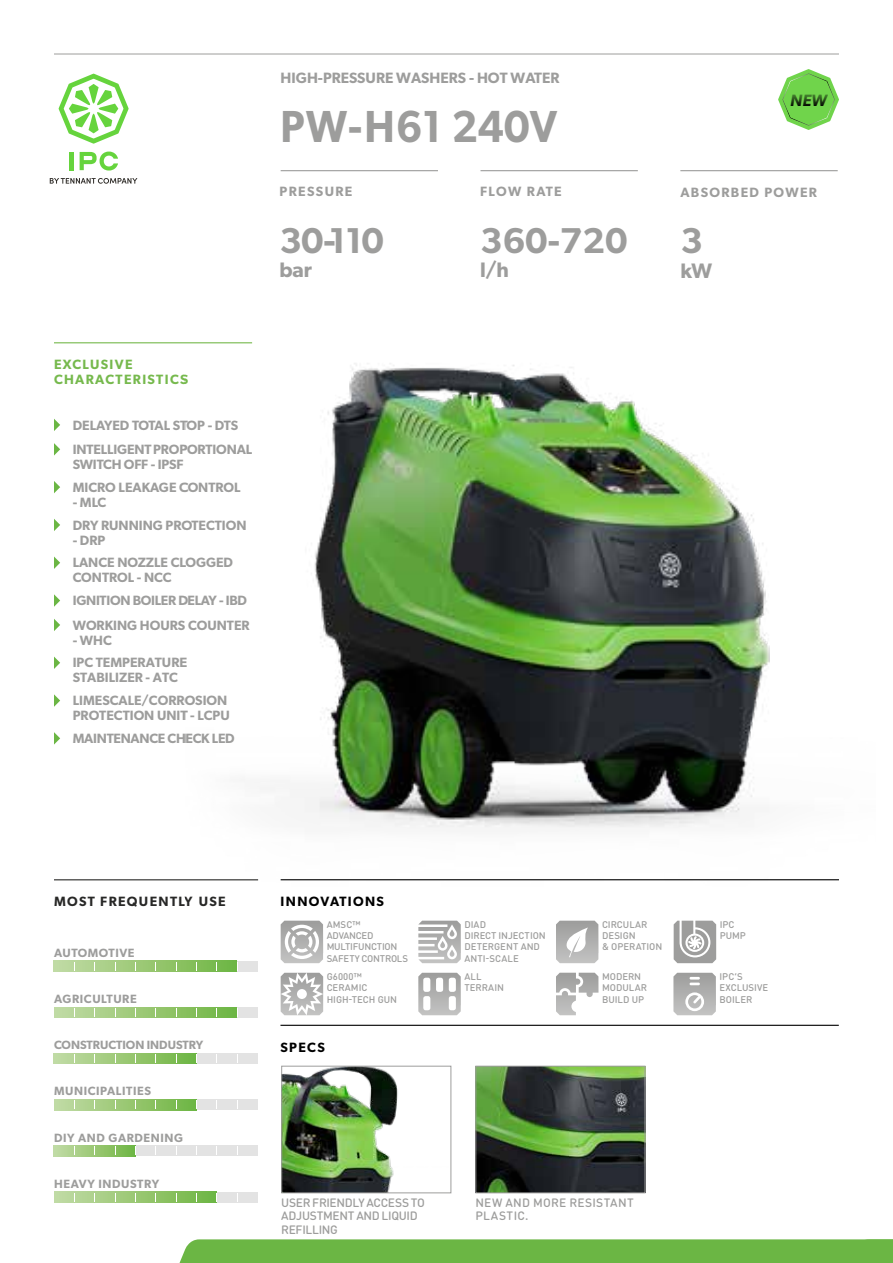
<style>
.page{position:relative;width:893px;height:1263px;background:#fff}
.page>*{position:absolute;margin:0;border:0;box-sizing:border-box;transform-origin:0 0}
.t1{font:600 45px "Gibson";color:#9d9d9c;scale:.93 1}
.t2{font:600 36px "Gibson";color:#9d9d9c}
.t3{font:600 21px "Gibson";color:#9d9d9c}
.t4{font:italic 600 16.5px "Gibson";color:#000}
.t5{font:600 15px "Gibson";color:#9d9d9c}
.t6{font:600 13.5px/22.8px "Gibson";color:#9d9d9c}
.t7{font:600 13.5px/22.8px "Gibson";letter-spacing:-.02em;color:#9d9d9c}
.t8{font:600 13.5px "Gibson";letter-spacing:.1em;color:#9d9d9c}
.t9{font:600 13.5px/15px "Gibson";letter-spacing:.1em;color:#76b94d}
.t10{font:600 13.5px "Gibson";letter-spacing:.1em;color:#282827}
.t11{font:600 13.5px "Gibson";letter-spacing:.1em;color:#000}
.t12{font:600 12px "Gibson";letter-spacing:.05em;color:#9d9d9c}
.t13{font:500 12px/13.5px "DIN Round Pro";letter-spacing:-.02em;color:#9d9d9c}
.t14{font:500 12px/13.5px "DIN Round Pro";letter-spacing:.03em;color:#9d9d9c}
.t15{font:600 12px "Gibson";color:#9d9d9c}
.t16{font:500 9.6px/11.2px "DIN Round Pro";letter-spacing:-.005em;color:#9d9d9c}
</style>
<div class="page">
<hr style="left:54px;top:54px;width:785px;height:1px;background:#9d9d9c">
<div style="left:179px;top:1239px;width:714px;height:24px;background:#6bb644"></div>
<hr style="left:70px;top:152px;width:4px;height:18px;background:#66d43d">
<svg style="left:80px;top:152px;width:38px;height:19px"></svg>
<svg style="left:59px;top:74px;width:70px;height:70px"></svg>
<svg style="left:50px;top:178px;width:87px;height:6px"></svg>
<hr style="left:281px;top:170px;width:157px;height:1px;background:#9d9d9c">
<hr style="left:480px;top:170px;width:158px;height:1px;background:#9d9d9c">
<hr style="left:680px;top:170px;width:158px;height:1px;background:#9d9d9c">
<hr style="left:280px;top:1025px;width:559px;height:1px;background:#000">
<hr style="left:54px;top:342px;width:198px;height:1px;background:#76b94d">
<svg style="left:54px;top:419px;width:6px;height:12px"></svg>
<svg style="left:54px;top:443px;width:6px;height:12px"></svg>
<svg style="left:54px;top:481px;width:6px;height:12px"></svg>
<svg style="left:54px;top:519px;width:6px;height:12px"></svg>
<svg style="left:54px;top:556px;width:6px;height:13px"></svg>
<svg style="left:54px;top:594px;width:6px;height:13px"></svg>
<svg style="left:54px;top:619px;width:6px;height:12px"></svg>
<svg style="left:54px;top:656px;width:6px;height:13px"></svg>
<svg style="left:54px;top:694px;width:6px;height:13px"></svg>
<svg style="left:54px;top:732px;width:6px;height:12px"></svg>
<div style="left:54px;top:1192px;width:204px;height:10px;background:#e3e3e3"></div>
<svg style="left:55px;top:1192px;width:162px;height:10px;background:#9dca7a"></svg>
<div style="left:54px;top:1145px;width:204px;height:11px;background:#e3e3e3"></div>
<svg style="left:54px;top:1145px;width:81px;height:11px"></svg>
<div style="left:54px;top:1099px;width:204px;height:11px;background:#e3e3e3"></div>
<svg style="left:54px;top:1099px;width:142px;height:11px;background:#9cca79"></svg>
<div style="left:54px;top:961px;width:204px;height:10px;background:#e3e3e3"></div>
<svg style="left:54px;top:961px;width:183px;height:10px;background:#9cca79"></svg>
<div style="left:54px;top:1053px;width:204px;height:11px;background:#e3e3e3"></div>
<svg style="left:54px;top:1053px;width:142px;height:11px;background:#9cc978"></svg>
<div style="left:54px;top:1007px;width:204px;height:11px;background:#e3e3e3"></div>
<svg style="left:54px;top:1007px;width:183px;height:11px;background:#9cca78"></svg>
<hr style="left:54px;top:879px;width:204px;height:1px;background:#282827">
<img style="left:283px;top:1068px;width:115px;height:123px">
<div style="left:281px;top:1066px;width:170px;height:127px;border:1px solid #9d9d9c"></div>
<img style="left:186px;top:342px;width:653px;height:615px">
<img style="left:477px;top:1068px;width:166px;height:123px">
<div style="left:475px;top:1066px;width:170px;height:127px;border:1px solid #9d9d9c"></div>
<svg style="left:281px;top:921px;width:42px;height:42px"></svg>
<svg style="left:418px;top:921px;width:43px;height:42px"></svg>
<svg style="left:556px;top:921px;width:42px;height:42px"></svg>
<svg style="left:281px;top:973px;width:42px;height:42px"></svg>
<svg style="left:418px;top:973px;width:43px;height:42px"></svg>
<svg style="left:556px;top:973px;width:42px;height:42px"></svg>
<svg style="left:673px;top:973px;width:43px;height:42px;background:#babab9"></svg>
<svg style="left:778px;top:69px;width:61px;height:61px"></svg>
<svg style="left:674px;top:921px;width:42px;height:42px"></svg>
<p class="t5" style="left:281px;top:69px;width:280px">HIGH-PRESSURE WASHERS - HOT WATER</p>
<h1 class="t1" style="left:281px;top:100px;width:299px">PW-H61 240V</h1>
<p class="t8" style="left:280px;top:184px;width:74px">PRESSURE</p>
<h2 class="t2" style="left:280px;top:219px;width:106px">30-110</h2>
<h3 class="t3" style="left:280px;top:258px;width:34px">bar</h3>
<p class="t8" style="left:480px;top:184px;width:83px">FLOW RATE</p>
<h2 class="t2" style="left:480px;top:219px;width:149px">360-720</h2>
<h3 class="t3" style="left:480px;top:258px;width:30px">l/h</h3>
<p class="t9" style="left:54px;top:356px;width:135px">EXCLUSIVE<br>CHARACTERISTICS</p>
<p class="t6" style="left:73px;top:412px;width:181px;line-height:24.5px">DELAYED TOTAL STOP - DTS<br>INTELLIGENT PROPORTIONAL</p>
<p class="t6" style="left:73px;top:452px;width:169px">SWITCH OFF - IPSF<br>MICRO LEAKAGE CONTROL</p>
<p class="t6" style="left:73px;top:490px;width:175px">- MLC<br>DRY RUNNING PROTECTION</p>
<p class="t6" style="left:73px;top:528px;width:162px">- DRP<br>LANCE NOZZLE CLOGGED</p>
<p class="t7" style="left:73px;top:566px;width:176px">CONTROL - NCC<br>IGNITION BOILER DELAY - IBD</p>
<p class="t6" style="left:73px;top:613px;width:178px">WORKING HOURS COUNTER</p>
<p class="t6" style="left:73px;top:628px;width:116px">- WHC<br>IPC TEMPERATURE</p>
<p class="t6" style="left:73px;top:666px;width:156px">STABILIZER - ATC<br>LIMESCALE/CORROSION</p>
<p class="t7" style="left:73px;top:704px;width:163px;line-height:22.4px">PROTECTION UNIT - LCPU<br>MAINTENANCE CHECK LED</p>
<p class="t4" style="left:790px;top:90px;width:38px">NEW</p>
<p class="t8" style="left:680px;top:184px;width:138px">ABSORBED POWER</p>
<h2 class="t2" style="left:680px;top:219px;width:24px">3</h2>
<h3 class="t3" style="left:680px;top:258px;width:33px">kW</h3>
<p class="t10" style="left:54px;top:893px;width:173px">MOST FREQUENTLY USE</p>
<p class="t12" style="left:54px;top:945px;width:82px">AUTOMOTIVE</p>
<p class="t12" style="left:54px;top:992px;width:84px">AGRICULTURE</p>
<p class="t15" style="left:54px;top:1038px;width:151px">CONSTRUCTION INDUSTRY</p>
<p class="t12" style="left:54px;top:1084px;width:99px">MUNICIPALITIES</p>
<p class="t12" style="left:54px;top:1130px;width:131px">DIY AND GARDENING</p>
<p class="t12" style="left:54px;top:1176px;width:106px">HEAVY INDUSTRY</p>
<p class="t11" style="left:281px;top:894px;width:105px">INNOVATIONS</p>
<p class="t16" style="left:327px;top:918px;width:83px">AMSC™<br>ADVANCED<br>MULTIFUNCTION<br>SAFETY CONTROLS</p>
<p class="t16" style="left:464px;top:918px;width:83px">DIAD<br>DIRECT INJECTION<br>DETERGENT AND<br>ANTI-SCALE</p>
<p class="t16" style="left:602px;top:918px;width:62px">CIRCULAR<br>DESIGN<br>&amp; OPERATION</p>
<p class="t16" style="left:327px;top:971px;width:72px">G6000™<br>CERAMIC<br>HIGH-TECH GUN</p>
<p class="t16" style="left:464px;top:971px;width:41px">ALL<br>TERRAIN</p>
<p class="t16" style="left:602px;top:971px;width:46px">MODERN<br>MODULAR<br>BUILD UP</p>
<p class="t16" style="left:719px;top:971px;width:50px">IPC’S<br>EXCLUSIVE<br>BOILER</p>
<p class="t16" style="left:720px;top:918px;width:28px">IPC<br>PUMP</p>
<p class="t11" style="left:280px;top:1039px;width:46px">SPECS</p>
<p class="t13" style="left:281px;top:1195px;width:145px">USER FRIENDLY ACCESS TO<br>ADJUSTMENT AND LIQUID<br>REFILLING</p>
<p class="t14" style="left:475px;top:1195px;width:160px">NEW AND MORE RESISTANT<br>PLASTIC.</p>
</div>
